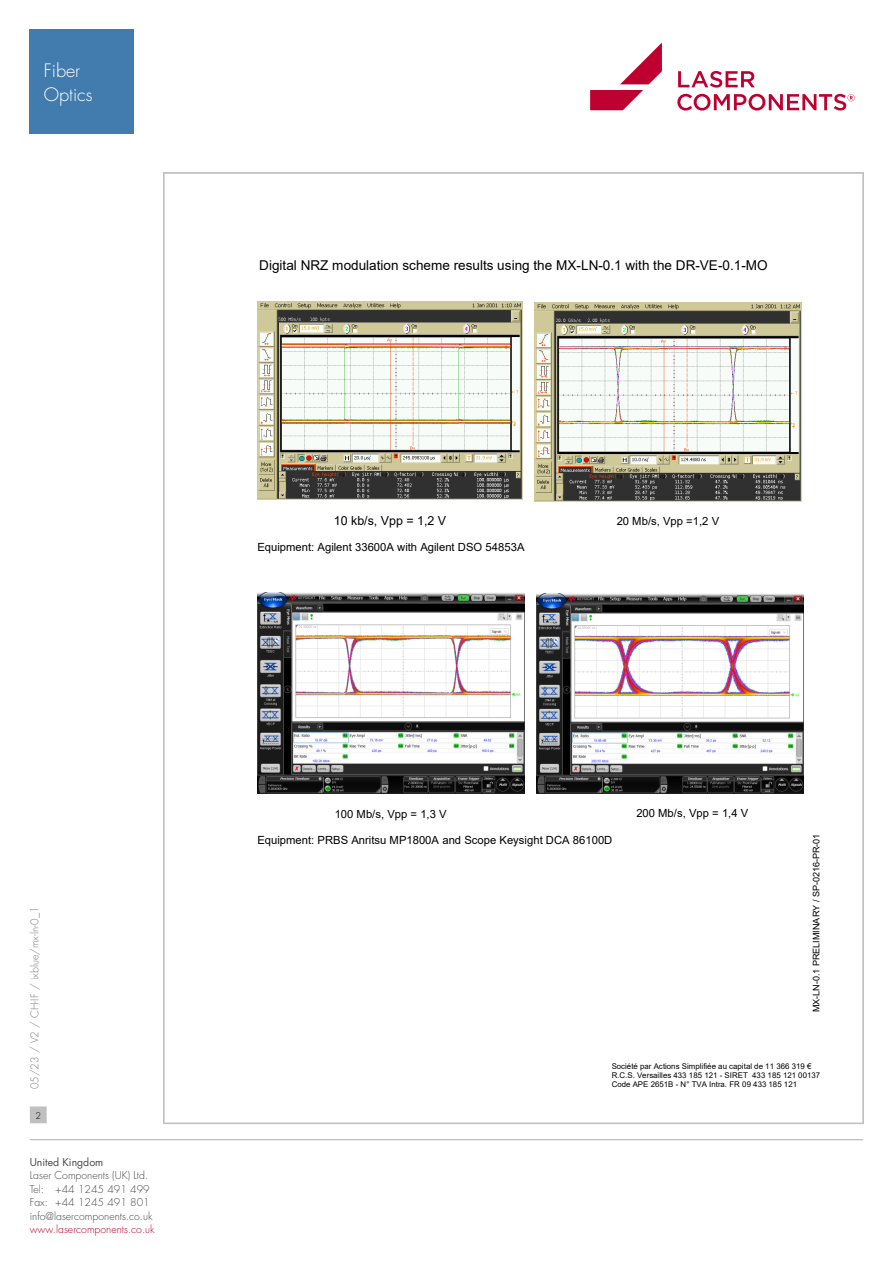
<style>
.page{position:relative;width:893px;height:1263px;background:#fff}
.page>*{position:absolute;margin:0;border:0;box-sizing:border-box;transform-origin:0 0}
.t1{font:300 18px/24px "Futura Std";color:#fff}
.t2{font:13.5px "Arial";color:#000}
.t3{font:12.45px "Arial";color:#000}
.t4{font:11.25px "Arial";color:#000}
.t5{font:300 10.5px/13.5px "Futura Std";color:#484848}
.t6{font:300 10.5px "Futura Std";color:#7c7c7c}
.t7{font:300 10.5px "Futura Std";color:#be0027}
.t8{font:10.5px "Futura Std";color:#484848}
.t9{font:9.15px "Arial";letter-spacing:-.005em;color:#000}
.t10{font:300 9px "Futura Std";color:#000}
.t11{font:7.8px/9.1px "Arial";color:#000}
</style>
<div class="page">
<hr style="left:30px;top:1139px;width:833px;height:1px;background:#c0c0c0">
<div style="left:31px;top:1107px;width:15px;height:16px;background:#c0c0c0"></div>
<div style="left:30px;top:1106px;width:17px;height:17px;border:1px solid #c0c0c0"></div>
<svg style="left:677px;top:71px;width:178px;height:40px"></svg>
<svg style="left:590px;top:43px;width:72px;height:67px"></svg>
<img style="left:257px;top:302px;width:265px;height:197px">
<img style="left:534px;top:302px;width:267px;height:199px">
<img style="left:257px;top:593px;width:267px;height:201px">
<img style="left:536px;top:593px;width:267px;height:201px">
<div style="left:30px;top:30px;width:104px;height:104px;background:#427cae"></div>
<h1 class="t1" style="left:44px;top:59px;width:50px">Fiber<br>Optics</h1>
<p class="t6" style="left:28px;top:1089px;width:184px;rotate:-90deg">05/23 / V2 / CH-IF / ixblue/mx-ln-0_1</p>
<p class="t10" style="left:35px;top:1110px;width:7px">2</p>
<p class="t8" style="left:30px;top:1155px;width:75px">United Kingdom</p>
<p class="t5" style="left:30px;top:1169px;width:124px">Laser Components (UK) Ltd.<br>Tel: +44 1245 491 499<br>Fax: +44 1245 491 801 info@lasercomponents.co.uk</p>
<p class="t7" style="left:30px;top:1223px;width:126px">www.lasercomponents.co.uk</p>
<p class="t2" style="left:259px;top:256px;width:510px">Digital NRZ modulation scheme results using the MX-LN-0.1 with the DR-VE-0.1-MO</p>
<p class="t3" style="left:334px;top:512px;width:114px">10 kb/s, Vpp = 1,2 V</p>
<p class="t4" style="left:617px;top:513px;width:104px">20 Mb/s, Vpp =1,2 V</p>
<p class="t4" style="left:257px;top:540px;width:269px">Equipment: Agilent 33600A with Agilent DSO 54853A</p>
<p class="t4" style="left:335px;top:806px;width:113px">100 Mb/s, Vpp = 1,3 V</p>
<p class="t4" style="left:636px;top:805px;width:113px">200 Mb/s, Vpp = 1,4 V</p>
<p class="t4" style="left:257px;top:832px;width:356px">Equipment: PRBS Anritsu MP1800A and Scope Keysight DCA 86100D</p>
<p class="t9" style="left:810px;top:1012px;width:180px;rotate:-90deg">MX-LN-0.1 PRELIMINARY / SP-0216-PR-01</p>
<p class="t11" style="left:612px;top:1061px;width:210px">Société par Actions Simplifiée au capital de 11 366 319 €<br>R.C.S. Versailles 433 185 121 - SIRET 433 185 121 00137<br>Code APE 2651B - N° TVA Intra. FR 09 433 185 121</p>
</div>
